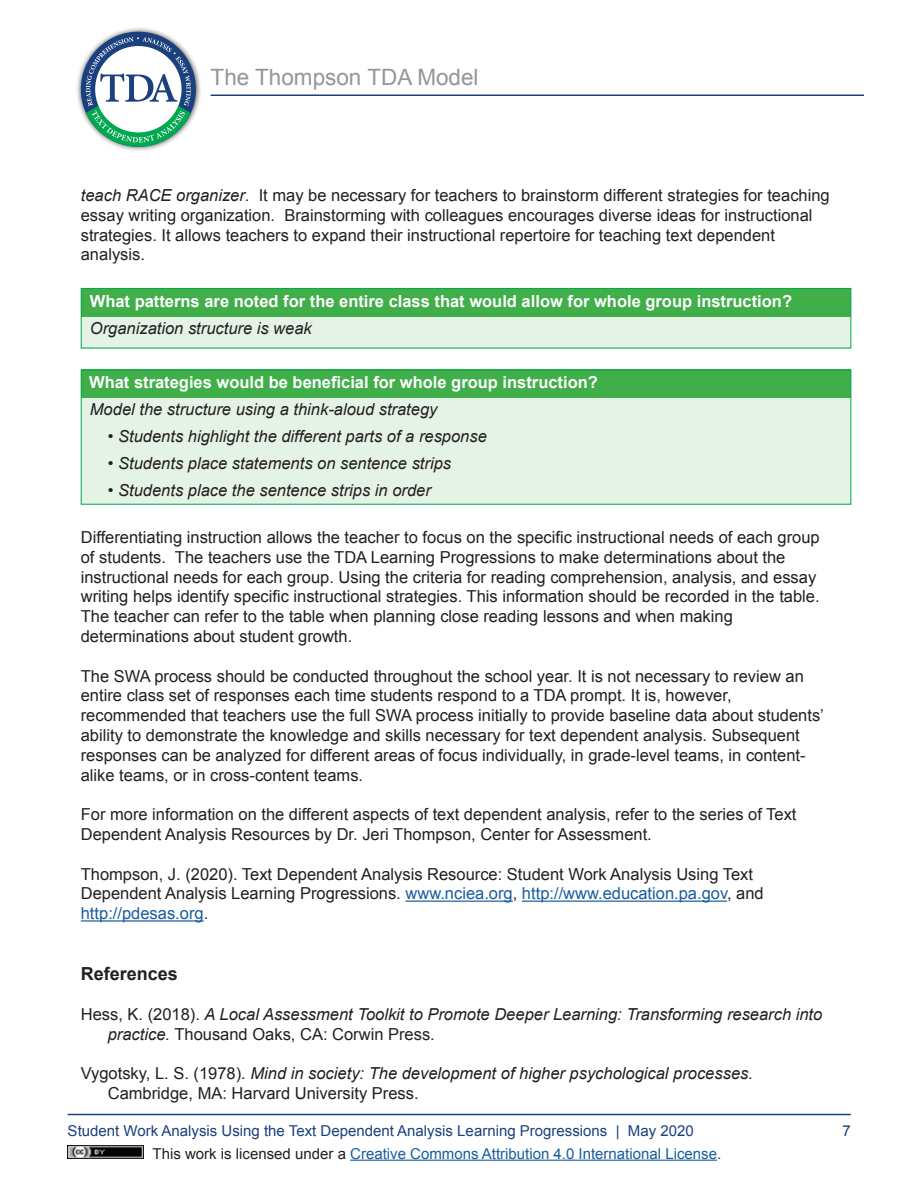
<style>
.page{position:relative;width:918px;height:1188px;background:#fff}
.page>*{position:absolute;margin:0;border:0;box-sizing:border-box;transform-origin:0 0}
.t1{font:22.5px "Arial";color:#939598}
.t2{font:700 18px "Arial";color:#231f20}
.t3{font:16.5px/19.8px "Arial";color:#231f20}
.t4{font:italic 16.5px/19.8px "Arial";color:#231f20}
.t5{font:700 16.5px "Arial";color:#fff}
.t6{font:15px "Arial";color:#1a417e}
.t7{font:15px "Arial";color:#175d9e}
.s1{font-style:italic}
.s2{color:#175d9e}
.s3{font-style:normal}
.s4{color:#231f20}
</style>
<div class="page">
<hr style="left:68px;top:1114px;width:783px;height:1px;background:#1a417e">
<img style="left:68px;top:1145px;width:75px;height:14px">
<hr style="left:350px;top:1160px;width:367px;height:1px;background:#175d9e">
<div style="left:75px;top:26px;width:126px;height:127px;background:#231f20;opacity:.8"></div>
<div style="left:81px;top:32px;width:115px;height:115px;background:#1a417e;border-radius:50%"></div>
<svg style="left:83px;top:37px;width:110px;height:110px"></svg>
<hr style="left:211px;top:95px;width:653px;height:1px;background:#1a417e">
<hr style="left:406px;top:901px;width:107px;height:1px;background:#175d9e">
<hr style="left:522px;top:901px;width:205px;height:1px;background:#175d9e">
<hr style="left:81px;top:920px;width:123px;height:2px;background:#175d9e">
<svg style="left:80px;top:288px;width:772px;height:217px;background:#b8e0bd"></svg>
<h1 class="t1" style="left:211px;top:62px;width:270px">The Thompson TDA Model</h1>
<p class="t3" style="left:81px;top:185px;width:750px"><span class="s1">teach RACE organizer</span>. It may be necessary for teachers to brainstorm different strategies for teaching essay writing organization. Brainstorming with colleagues encourages diverse ideas for instructional strategies. It allows teachers to expand their instructional repertoire for teaching text dependent analysis.</p>
<p class="t5" style="left:90px;top:290px;width:704px">What patterns are noted for the entire class that would allow for whole group instruction?</p>
<p class="t4" style="left:90px;top:319px;width:223px">Organization structure is weak</p>
<p class="t5" style="left:89px;top:371px;width:510px">What strategies would be beneficial for whole group instruction?</p>
<p class="t4" style="left:90px;top:400px;width:349px">Model the structure using a think-aloud strategy</p>
<p class="t4" style="left:108px;top:427px;width:381px">• Students highlight the different parts of a response</p>
<p class="t4" style="left:108px;top:454px;width:345px">• Students place statements on sentence strips</p>
<p class="t4" style="left:108px;top:481px;width:325px">• Students place the sentence strips in order</p>
<p class="t3" style="left:81px;top:527px;width:740px">Differentiating instruction allows the teacher to focus on the specific instructional needs of each group</p>
<p class="t3" style="left:81px;top:547px;width:737px">of students. The teachers use the TDA Learning Progressions to make determinations about the instructional needs for each group. Using the criteria for reading comprehension, analysis, and essay</p>
<p class="t3" style="left:81px;top:587px;width:740px">writing helps identify specific instructional strategies. This information should be recorded in the table.</p>
<p class="t3" style="left:81px;top:607px;width:654px">The teacher can refer to the table when planning close reading lessons and when making determinations about student growth.</p>
<p class="t3" style="left:81px;top:666px;width:745px">The SWA process should be conducted throughout the school year. It is not necessary to review an entire class set of responses each time students respond to a TDA prompt. It is, however, recommended that teachers use the full SWA process initially to provide baseline data about students’ ability to demonstrate the knowledge and skills necessary for text dependent analysis. Subsequent responses can be analyzed for different areas of focus individually, in grade-level teams, in content&shy;alike teams, or in cross-content teams.</p>
<p class="t3" style="left:81px;top:805px;width:717px">For more information on the different aspects of text dependent analysis, refer to the series of Text<br>Dependent Analysis Resources by Dr. Jeri Thompson, Center for Assessment.</p>
<p class="t3" style="left:81px;top:864px;width:685px">Thompson, J. (2020). Text Dependent Analysis Resource: Student Work Analysis Using Text<br>Dependent Analysis Learning Progressions. <span class="s2">www.nciea.org</span>, <span class="s2">http://www.education.pa.gov</span>, and <span class="s2">http://pdesas.org</span>.</p>
<h3 class="t2" style="left:81px;top:962px;width:99px">References</h3>
<p class="t4" style="left:108px;top:1005px;width:716px;text-indent:-27px"><span class="s3">Hess, K. (2018).</span> A Local Assessment Toolkit to Promote Deeper Learning: Transforming research into practice. <span class="s3">Thousand Oaks, CA: Corwin Press.</span></p>
<p class="t4" style="left:108px;top:1064px;width:647px;text-indent:-27px"><span class="s3">Vygotsky, L. S. (1978).</span> Mind in society: The development of higher psychological processes.<br><span class="s3">Cambridge, MA: Harvard University Press.</span></p>
<p class="t6" style="left:68px;top:1121px;width:628px">Student Work Analysis Using the Text Dependent Analysis Learning Progressions | May 2020</p>
<p class="t6" style="left:843px;top:1121px;width:10px">7</p>
<p class="t7" style="left:153px;top:1144px;width:570px"><span class="s4">This work is licensed under a</span> Creative Commons Attribution 4.0 International License<span class="s4">.</span></p>
</div>
